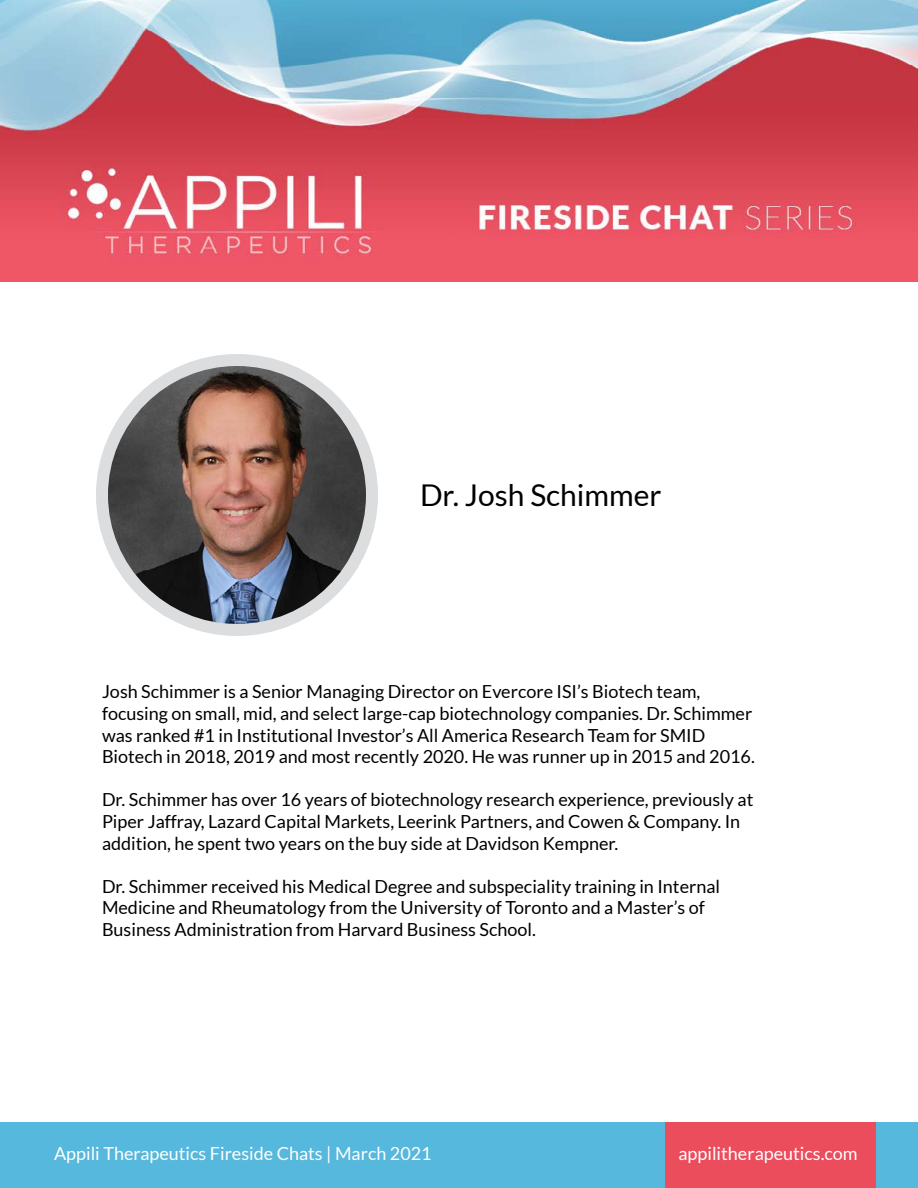
<style>
.page{position:relative;width:918px;height:1188px;background:#fff}
.page>*{position:absolute;margin:0;border:0;box-sizing:border-box;transform-origin:0 0}
.t1{font:30px "Lato";color:#000}
.t2{font:18px/21.6px "Lato";color:#000}
.t3{font:18px "Lato";color:#fff}
.s1{font-style:inherit}
</style>
<div class="page">
<img style="left:0;top:0;width:918px;height:281px">
<img style="left:102px;top:360px;width:270px;height:270px;border-radius:135px">
<div style="left:96px;top:354px;width:282px;height:282px;border:12px solid #dcddde;border-radius:50%"></div>
<div style="left:0;top:1122px;width:756px;height:66px;background:#56b8dc"></div>
<div style="left:876px;top:1122px;width:42px;height:66px;background:#56b8dc"></div>
<div style="left:665px;top:1122px;width:211px;height:66px;background:#eb4d5d"></div>
<h1 class="t1" style="left:420px;top:479px;width:243px">Dr. Josh Schimmer</h1>
<p class="t2" style="left:102px;top:681px;width:654px">Josh Schimmer is a Senior Managing Director on Evercore ISI’s Biotech team, focusing on small, mid, and select large-cap biotechnology companies. Dr. Schimmer was ranked #1 in Institutional Investor’s All America Research Team for SMID Biotech in 2018, 2019 and most recently 2020. He was runner up in 2015 and 2016.</p>
<p class="t2" style="left:102px;top:789px;width:653px">Dr. Schimmer has over 16 years of biotechnology research experience, previously at<br>Piper Jaffray, Lazard Capital Markets, Leerink Partners, and Cowen &amp; Company. In addition, he spent two years on the buy side at Davidson Kempner.</p>
<p class="t2" style="left:102px;top:875px;width:620px">Dr. Schimmer received his Medical Degree and subspeciality training in Internal<br>Medicine and Rheumatology from the University of Toronto and a Master’s of<br>Business Administration from Harvard Business School.</p>
<p class="t3" style="left:54px;top:1144px;width:379px">Appili Therapeutics Fireside Chats | March 2021</p>
<p class="t3" style="left:678px;top:1144px;width:181px">appilit<span class="s1">herapeutics</span>.com</p>
</div>
